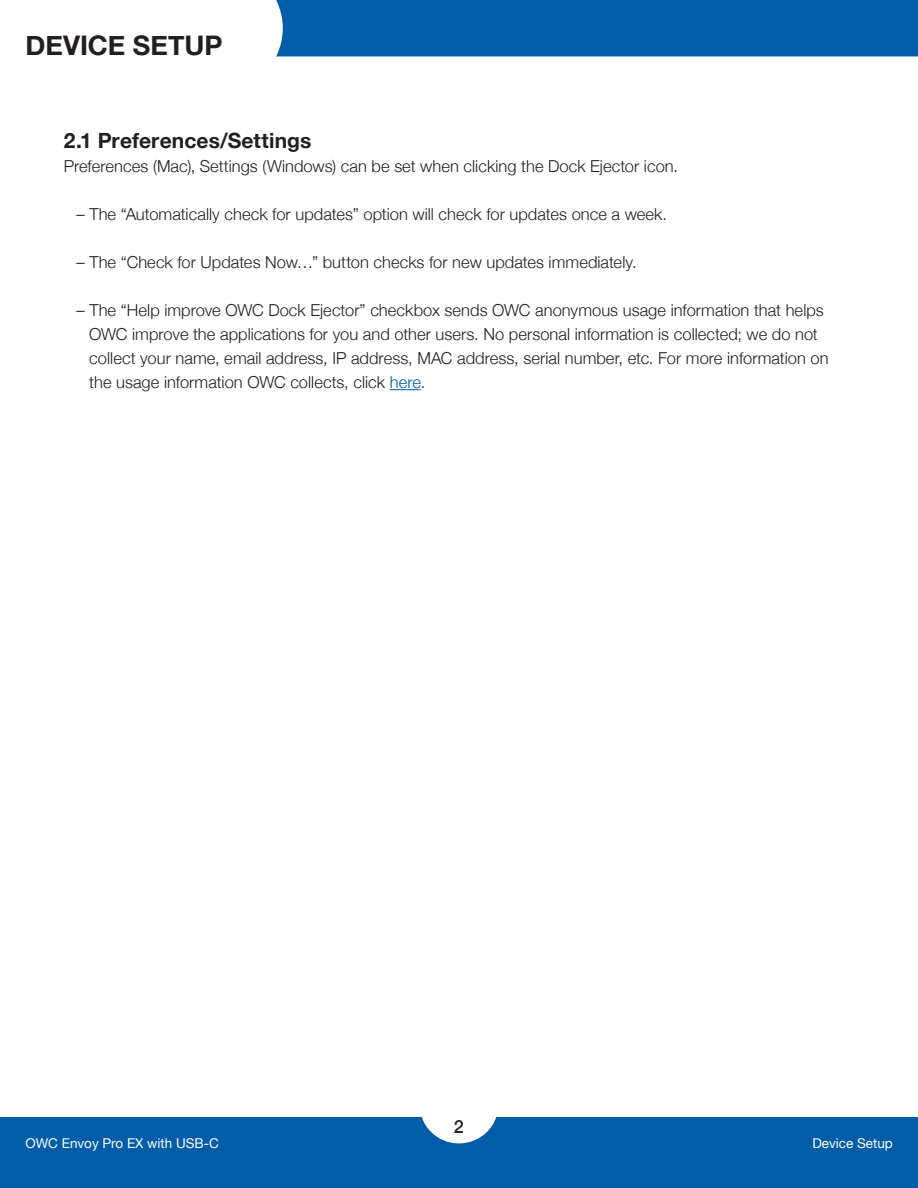
<style>
.page{position:relative;width:918px;height:1188px;background:#fff}
.page>*{position:absolute;margin:0;border:0;box-sizing:border-box;transform-origin:0 0}
.Section_Header{font:700 27px "Helvetica Neue";color:#231f20}
.t1{font:700 21px "Helvetica Neue";letter-spacing:.005em;color:#231f20}
.t2{font:500 18px "Helvetica Neue";color:#231f20}
.Subhead_Paragraph{font:300 16.5px/24px "Helvetica Neue";letter-spacing:.005em;color:#231f20}
.t3{font:13.5px "Helvetica Neue";color:#fff}
.s1{color:#015ca6}
</style>
<div class="page">
<div style="left:0;top:1118px;width:918px;height:70px;background:#015da7"></div>
<div style="left:420px;top:1068px;width:78px;height:75px;background:#fff;border-radius:50%"></div>
<div style="left:276px;top:0;width:642px;height:56px;background:#015da7"></div>
<hr style="left:390px;top:389px;width:31px;height:1px;background:#015ca6">
<p class="Section_Header" style="left:26px;top:24px;width:199px">DEVICE SETUP</p>
<p class="t1" style="left:64px;top:124px;width:249px">2.1 Preferences/Settings</p>
<p class="Subhead_Paragraph" style="left:64px;top:153px;width:616px">Preferences (Mac), Settings (Windows) can be set when clicking the Dock Ejector icon.</p>
<p class="Subhead_Paragraph" style="left:77px;top:201px;width:592px">– The “Automatically check for updates” option will check for updates once a week.</p>
<p class="Subhead_Paragraph" style="left:77px;top:249px;width:562px">– The “Check for Updates Now…” button checks for new updates immediately.</p>
<p class="Subhead_Paragraph" style="left:77px;top:297px;width:749px">– The “Help improve OWC Dock Ejector” checkbox sends OWC anonymous usage information that helps</p>
<p class="Subhead_Paragraph" style="left:89px;top:321px;width:741px">OWC improve the applications for you and other users. No personal information is collected; we do not collect your name, email address, IP address, MAC address, serial number, etc. For more information on the usage information OWC collects, click <span class="s1">here</span>.</p>
<p class="t2" style="left:454px;top:1112px;width:12px">2</p>
<p class="t3" style="left:26px;top:1134px;width:195px">OWC Envoy Pro EX with USB-C</p>
<p class="t3" style="left:812px;top:1134px;width:82px">Device Setup</p>
</div>
